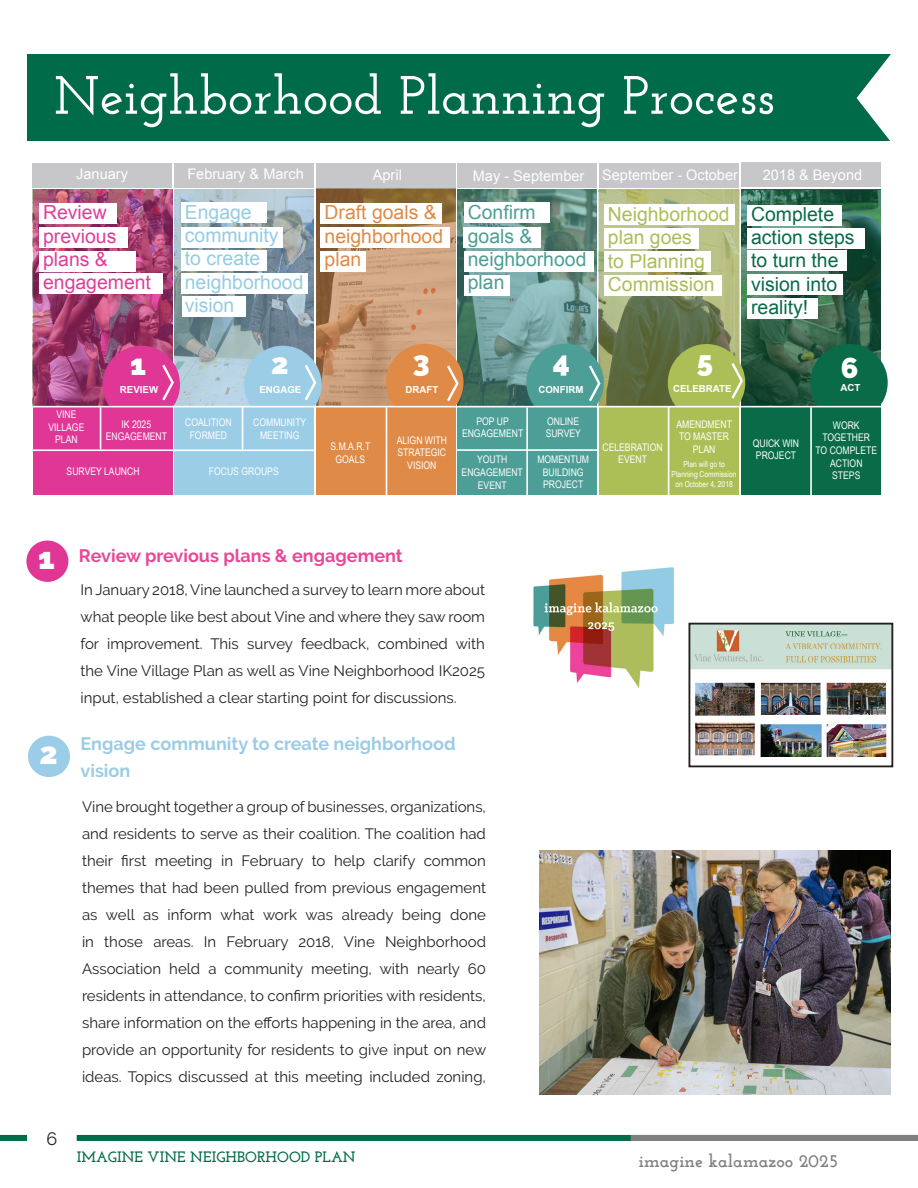
<style>
.page{position:relative;width:918px;height:1188px;background:#fff}
.page>*{position:absolute;margin:0;border:0;box-sizing:border-box;transform-origin:0 0}
.Titles{font:600 54px "Josefin Slab";color:#fff}
.t1{font:800 30.45px "Raleway";color:#fff}
.t2{font:800 29.1px "Raleway";color:#fff}
.t3{font:19.35px/23.2px "Arial";color:#096b48}
.t4{font:19.35px/23.2px "Arial";color:#94cce3}
.t5{font:19.35px/23.2px "Arial";color:#adbd59}
.t6{font:19.35px/23.2px "Arial";color:#e03d97}
.t7{font:19.35px/23.2px "Arial";color:#4d9e96}
.t8{font:19.35px/23.2px "Arial";color:#df8a46}
.t9{font:700 18px/27px "Raleway";color:#9ccce5}
.t10{font:700 18px "Raleway";color:#e84797}
.t11{font:700 18px "Josefin Slab";color:#7f8080}
.t12{font:18px "Raleway";color:#231f20}
.t13{font:15px/27px "Raleway";color:#231f20;text-align:justify}
.t14{font:700 15px "Josefin Slab";color:#006b48}
.t15{font:14.55px "Arial";color:#fff}
.t16{font:10.5px/12.6px "Arial Narrow";color:#fff;text-align:center}
.t17{font:700 9.75px "Arial";color:#fff}
.t18{font:8.25px/9.8px "Arial Narrow";color:#fff;text-align:center}
</style>
<div class="page">
<div style="left:77px;top:1135px;width:841px;height:6px;background:#006b48"></div>
<div style="left:0;top:1135px;width:27px;height:6px;background:#006b48"></div>
<div style="left:631px;top:1135px;width:287px;height:6px;background:#7f8080"></div>
<div style="left:27px;top:54px;width:864px;height:87px;background:#006b48"></div>
<svg style="left:857px;top:54px;width:34px;height:87px"></svg>
<div style="left:26px;top:541px;width:42px;height:41px;background:#e03796;border-radius:50%"></div>
<div style="left:28px;top:736px;width:42px;height:41px;background:#9bcde7;border-radius:50%"></div>
<img style="left:533px;top:567px;width:141px;height:121px">
<img style="left:691px;top:626px;width:199px;height:131px">
<div style="left:688px;top:623px;width:205px;height:144px;border:2px solid #231f20"></div>
<img style="left:540px;top:850px;width:351px;height:244px">
<div style="left:741px;top:189px;width:140px;height:306px;background:#096b48"></div>
<img style="left:599px;top:189px;width:282px;height:217px">
<svg style="left:599px;top:190px;width:139px;height:305px;background:#95a35d"></svg>
<div style="left:174px;top:189px;width:140px;height:306px;background:#9bcde7"></div>
<img style="left:174px;top:189px;width:140px;height:217px">
<div style="left:457px;top:189px;width:140px;height:306px;background:#4d9e96"></div>
<img style="left:457px;top:189px;width:139px;height:217px">
<svg style="left:316px;top:189px;width:140px;height:306px;background:#c99060"></svg>
<div style="left:33px;top:189px;width:140px;height:306px;background:#e03796"></div>
<img style="left:32px;top:189px;width:140px;height:217px">
<div style="left:33px;top:163px;width:139px;height:24px;background:#c7c6c8"></div>
<div style="left:174px;top:163px;width:140px;height:24px;background:#c7c6c8"></div>
<div style="left:316px;top:163px;width:140px;height:24px;background:#c7c6c8"></div>
<div style="left:457px;top:163px;width:140px;height:24px;background:#c7c6c8"></div>
<div style="left:599px;top:163px;width:139px;height:24px;background:#c7c6c8"></div>
<div style="left:103px;top:346px;width:77px;height:77px;background:#e03796;border-radius:50%"></div>
<div style="left:244px;top:346px;width:78px;height:77px;background:#9bcde7;border-radius:50%"></div>
<div style="left:386px;top:344px;width:78px;height:77px;background:#df8a46;border-radius:50%"></div>
<div style="left:526px;top:344px;width:78px;height:77px;background:#4d9e96;border-radius:50%"></div>
<div style="left:668px;top:344px;width:77px;height:77px;background:#acbf56;border-radius:50%"></div>
<hr style="left:242px;top:407px;width:1px;height:44px;background:#fff">
<hr style="left:386px;top:407px;width:1px;height:88px;background:#fff">
<hr style="left:526px;top:407px;width:2px;height:88px;background:#fff">
<hr style="left:668px;top:407px;width:1px;height:93px;background:#fff">
<hr style="left:100px;top:407px;width:1px;height:42px;background:#fff">
<hr style="left:174px;top:450px;width:142px;height:1px;background:#fff">
<hr style="left:31px;top:449px;width:142px;height:2px;background:#fff">
<hr style="left:456px;top:449px;width:142px;height:2px;background:#fff">
<svg style="left:162px;top:362px;width:13px;height:39px"></svg>
<svg style="left:305px;top:362px;width:13px;height:41px"></svg>
<svg style="left:447px;top:363px;width:13px;height:41px"></svg>
<svg style="left:589px;top:363px;width:13px;height:41px"></svg>
<div style="left:320px;top:203px;width:122px;height:20px;background:#fff"></div>
<div style="left:39px;top:204px;width:78px;height:20px;background:#fff"></div>
<div style="left:181px;top:203px;width:85px;height:20px;background:#fff"></div>
<div style="left:181px;top:227px;width:102px;height:21px;background:#fff"></div>
<div style="left:181px;top:250px;width:85px;height:20px;background:#fff"></div>
<div style="left:181px;top:273px;width:126px;height:21px;background:#fff"></div>
<div style="left:182px;top:297px;width:64px;height:20px;background:#fff"></div>
<div style="left:39px;top:227px;width:89px;height:21px;background:#fff"></div>
<div style="left:39px;top:251px;width:96px;height:20px;background:#fff"></div>
<div style="left:39px;top:274px;width:123px;height:20px;background:#fff"></div>
<div style="left:320px;top:228px;width:130px;height:20px;background:#fff"></div>
<div style="left:320px;top:251px;width:46px;height:20px;background:#fff"></div>
<div style="left:464px;top:203px;width:85px;height:20px;background:#fff"></div>
<div style="left:463px;top:228px;width:78px;height:20px;background:#fff"></div>
<div style="left:464px;top:251px;width:129px;height:20px;background:#fff"></div>
<div style="left:465px;top:275px;width:45px;height:20px;background:#fff"></div>
<div style="left:605px;top:204px;width:130px;height:21px;background:#fff"></div>
<div style="left:605px;top:228px;width:94px;height:21px;background:#fff"></div>
<div style="left:605px;top:252px;width:106px;height:20px;background:#fff"></div>
<div style="left:605px;top:275px;width:117px;height:20px;background:#fff"></div>
<div style="left:741px;top:163px;width:140px;height:24px;background:#c7c6c8"></div>
<div style="left:810px;top:344px;width:78px;height:77px;background:#096b48;border-radius:50%"></div>
<hr style="left:810px;top:407px;width:2px;height:93px;background:#fff">
<div style="left:747px;top:206px;width:94px;height:20px;background:#fff"></div>
<div style="left:747px;top:228px;width:118px;height:21px;background:#fff"></div>
<div style="left:747px;top:251px;width:99px;height:20px;background:#fff"></div>
<div style="left:747px;top:274px;width:95px;height:20px;background:#fff"></div>
<div style="left:747px;top:299px;width:71px;height:20px;background:#fff"></div>
<hr style="left:26px;top:406px;width:864px;height:1px;background:#fff">
<svg style="left:731px;top:360px;width:13px;height:41px"></svg>
<p class="Titles" style="left:54px;top:63px;width:722px">Neighborhood Planning Process</p>
<p class="t15" style="left:76px;top:164px;width:53px">January</p>
<p class="t15" style="left:187px;top:165px;width:118px">February &amp; March</p>
<p class="t15" style="left:373px;top:166px;width:31px">April</p>
<p class="t15" style="left:473px;top:166px;width:113px">May - September</p>
<p class="t15" style="left:602px;top:166px;width:137px">September - October</p>
<p class="t6" style="left:43px;top:201px;width:109px">Review previous plans &amp; engagement</p>
<p class="t4" style="left:185px;top:200px;width:120px">Engage community<br>to create neighborhood vision</p>
<p class="t8" style="left:325px;top:201px;width:120px">Draft goals &amp; neighborhood plan</p>
<p class="t7" style="left:468px;top:201px;width:120px">Confirm goals &amp; neighborhood plan</p>
<p class="t5" style="left:608px;top:203px;width:123px">Neighborhood plan goes<br>to Planning<br>Commission</p>
<p class="t15" style="left:763px;top:166px;width:101px">2018 &amp; Beyond</p>
<p class="t3" style="left:751px;top:203px;width:105px">Complete action steps to turn the vision into reality!</p>
<p class="t2" style="left:130px;top:347px;width:17px">1</p>
<p class="t2" style="left:271px;top:347px;width:19px">2</p>
<p class="t2" style="left:413px;top:344px;width:18px">3</p>
<p class="t2" style="left:553px;top:345px;width:18px">4</p>
<p class="t2" style="left:697px;top:344px;width:18px">5</p>
<p class="t17" style="left:120px;top:383px;width:40px">REVIEW</p>
<p class="t17" style="left:259px;top:383px;width:44px">ENGAGE</p>
<p class="t17" style="left:405px;top:383px;width:34px">DRAFT</p>
<p class="t17" style="left:538px;top:383px;width:47px">CONFIRM</p>
<p class="t17" style="left:673px;top:382px;width:60px">CELEBRATE</p>
<p class="t16" style="left:185px;top:416px;width:48px">COALITION<br>FORMED</p>
<p class="t16" style="left:462px;top:414px;width:63px">POP UP<br>ENGAGEMENT</p>
<p class="t16" style="left:546px;top:414px;width:37px;text-align:left">ONLINE<br>SURVEY</p>
<p class="t16" style="left:602px;top:440px;width:62px">CELEBRATION<br>EVENT</p>
<p class="t16" style="left:48px;top:408px;width:37px">VINE<br>VILLAGE<br>PLAN</p>
<p class="t16" style="left:253px;top:416px;width:55px">COMMUNITY<br>MEETING</p>
<p class="t16" style="left:106px;top:417px;width:63px">IK 2025<br>ENGAGEMENT</p>
<p class="t16" style="left:676px;top:417px;width:57px">AMENDMENT<br>TO MASTER<br>PLAN</p>
<p class="t18" style="left:672px;top:459px;width:66px">Plan will go to<br>Planning Commission on October 4, 2018</p>
<p class="t16" style="left:331px;top:440px;width:41px">S.M.A.R.T<br>GOALS</p>
<p class="t16" style="left:397px;top:433px;width:52px">ALIGN WITH<br>STRATEGIC<br>VISION</p>
<p class="t16" style="left:537px;top:453px;width:53px">MOMENTUM<br>BUILDING<br>PROJECT</p>
<p class="t16" style="left:462px;top:453px;width:63px">YOUTH<br>ENGAGEMENT<br>EVENT</p>
<p class="t16" style="left:209px;top:464px;width:71px">FOCUS GROUPS</p>
<p class="t16" style="left:67px;top:465px;width:74px">SURVEY LAUNCH</p>
<p class="t16" style="left:753px;top:436px;width:48px">QUICK WIN<br>PROJECT</p>
<p class="t2" style="left:841px;top:351px;width:19px">6</p>
<p class="t17" style="left:840px;top:381px;width:21px">ACT</p>
<p class="t16" style="left:816px;top:418px;width:63px">WORK<br>TOGETHER<br>TO COMPLETE<br>ACTION<br>STEPS</p>
<p class="t1" style="left:38px;top:541px;width:18px">1</p>
<p class="t1" style="left:40px;top:736px;width:20px">2</p>
<p class="t12" style="left:46px;top:1128px;width:12px">6</p>
<p class="t10" style="left:79px;top:546px;width:325px">Review previous plans &amp; engagement</p>
<p class="t13" style="left:80px;top:576px;width:406px">In January 2018, Vine launched a survey to learn more about what people like best about Vine and where they saw room for improvement. This survey feedback, combined with the Vine Village Plan as well as Vine Neighborhood IK2025 input, established a clear starting point for discussions.</p>
<p class="t9" style="left:81px;top:730px;width:377px">Engage community to create neighborhood vision</p>
<p class="t13" style="left:82px;top:794px;width:406px">Vine brought together a group of businesses, organizations, and residents to serve as their coalition. The coalition had their first meeting in February to help clarify common themes that had been pulled from previous engagement as well as inform what work was already being done in those areas. In February 2018, Vine Neighborhood Association held a community meeting, with nearly 60 residents in attendance, to confirm priorities with residents, share information on the efforts happening in the area, and provide an opportunity for residents to give input on new ideas. Topics discussed at this meeting included zoning,</p>
<p class="t14" style="left:77px;top:1148px;width:281px">IMAGINE VINE NEIGHBORHOOD PLAN</p>
<p class="t11" style="left:639px;top:1150px;width:201px">imagine kalamazoo 2025</p>
</div>
